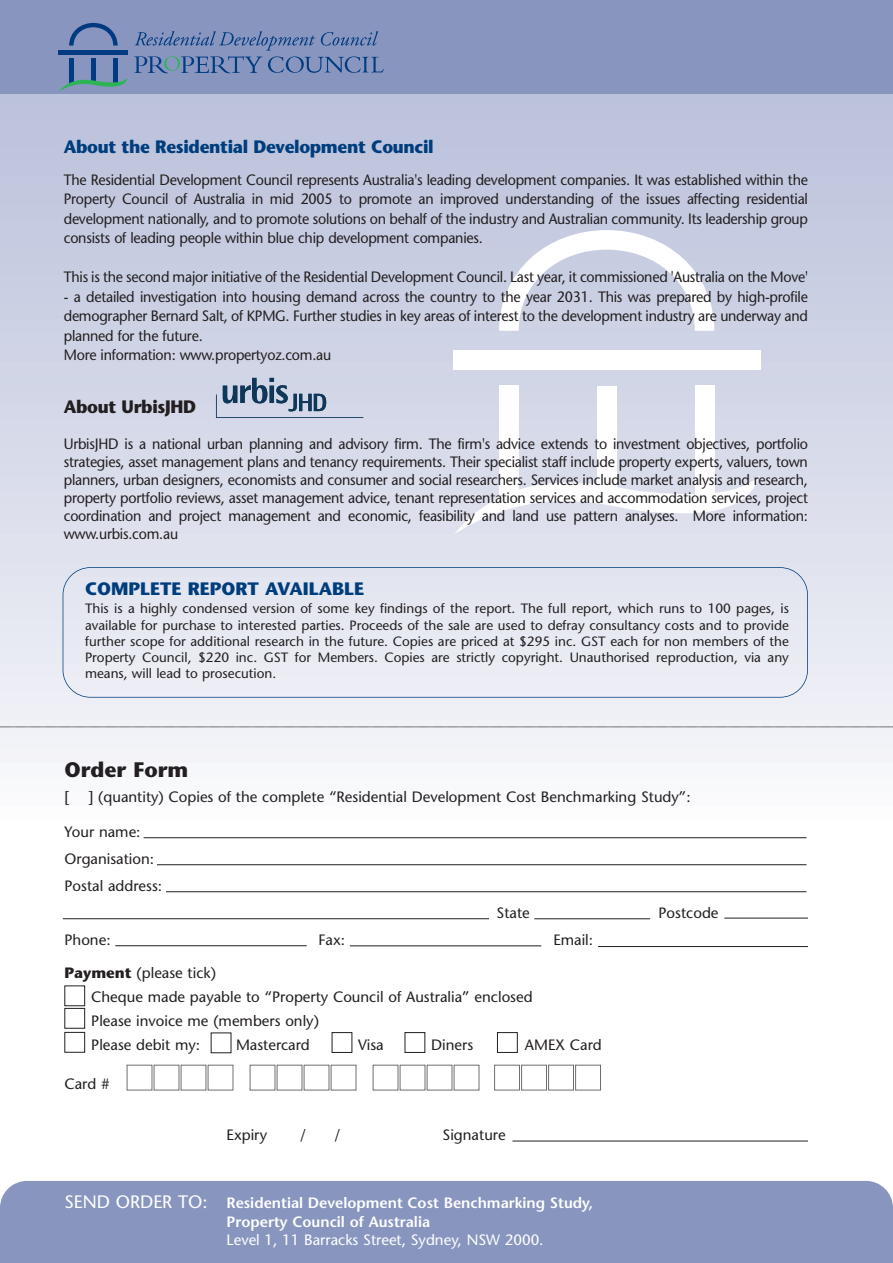
<style>
.page{position:relative;width:893px;height:1263px;background:#fff}
.page>*{position:absolute;margin:0;border:0;box-sizing:border-box;transform-origin:0 0}
.t1{font:700 21px "Stone Sans";color:#231f20}
.t2{font:700 18px "Stone Sans";letter-spacing:-.02em;color:#003d7d;scale:.95 1}
.t3{font:700 18px "Stone Sans";color:#003d7d}
.t4{font:700 18px "Stone Sans";letter-spacing:-.02em;color:#231f20;scale:.95 1}
.t5{font:15px/19.5px "Stone Sans";letter-spacing:-.015em;color:#231f20;text-align:justify;scale:.95 1}
.t6{font:15px/24px "Stone Sans";letter-spacing:-.015em;color:#231f20}
.t7{font:600 15px/19.4px "Stone Sans";color:#fff;text-align:center}
.t8{font:15px "Stone Sans";color:#fff}
.t9{font:13.5px/16.2px "Stone Sans";color:#231f20;text-align:justify}
.s1{font-weight:700}
.s2{font-weight:400;font-size:18px}
</style>
<div class="page">
<div style="left:0;top:1181px;width:893px;height:82px;background:#8896bf"></div>
<div style="left:0;top:92px;width:893px;height:13px;background:#bbc2db"></div>
<div style="left:0;top:103px;width:893px;height:17px;background:#bcc3db"></div>
<div style="left:0;top:118px;width:893px;height:16px;background:#bdc4dc"></div>
<div style="left:0;top:132px;width:893px;height:16px;background:#bec4dd"></div>
<div style="left:0;top:146px;width:893px;height:17px;background:#bfc5dd"></div>
<div style="left:0;top:161px;width:893px;height:16px;background:#c0c6de"></div>
<div style="left:0;top:175px;width:893px;height:16px;background:#c2c8df"></div>
<div style="left:0;top:189px;width:893px;height:17px;background:#c3c8df"></div>
<div style="left:0;top:204px;width:893px;height:16px;background:#c3c9df"></div>
<div style="left:0;top:218px;width:893px;height:16px;background:#c5cbe1"></div>
<div style="left:0;top:232px;width:893px;height:17px;background:#c6cbe1"></div>
<div style="left:0;top:247px;width:893px;height:16px;background:#c7cce1"></div>
<div style="left:0;top:261px;width:893px;height:16px;background:#c8cee2"></div>
<div style="left:0;top:275px;width:893px;height:17px;background:#c9cfe3"></div>
<div style="left:0;top:289px;width:893px;height:17px;background:#cacfe3"></div>
<div style="left:0;top:304px;width:893px;height:16px;background:#cbd0e3"></div>
<div style="left:0;top:318px;width:893px;height:17px;background:#cdd2e5"></div>
<div style="left:0;top:332px;width:893px;height:17px;background:#ced3e5"></div>
<div style="left:0;top:347px;width:893px;height:16px;background:#cfd3e5"></div>
<div style="left:0;top:361px;width:893px;height:17px;background:#d1d5e6"></div>
<div style="left:0;top:375px;width:893px;height:17px;background:#d1d6e7"></div>
<div style="left:0;top:390px;width:893px;height:16px;background:#d2d6e7"></div>
<div style="left:0;top:404px;width:893px;height:17px;background:#d4d8e8"></div>
<div style="left:0;top:418px;width:893px;height:17px;background:#d5d9e9"></div>
<div style="left:0;top:433px;width:893px;height:16px;background:#d6dae9"></div>
<div style="left:0;top:447px;width:893px;height:16px;background:#d8dbea"></div>
<div style="left:0;top:461px;width:893px;height:17px;background:#d9dceb"></div>
<div style="left:0;top:476px;width:893px;height:16px;background:#daddeb"></div>
<div style="left:0;top:490px;width:893px;height:16px;background:#dcdeec"></div>
<div style="left:0;top:504px;width:893px;height:17px;background:#dddfec"></div>
<div style="left:0;top:519px;width:893px;height:16px;background:#dee0ed"></div>
<div style="left:0;top:533px;width:893px;height:16px;background:#e0e2ee"></div>
<div style="left:0;top:547px;width:893px;height:17px;background:#e0e3ee"></div>
<div style="left:0;top:562px;width:893px;height:16px;background:#e1e4ef"></div>
<div style="left:0;top:576px;width:893px;height:16px;background:#e3e6f0"></div>
<div style="left:0;top:590px;width:893px;height:17px;background:#e4e6f0"></div>
<div style="left:0;top:605px;width:893px;height:16px;background:#e5e7f1"></div>
<div style="left:0;top:619px;width:893px;height:16px;background:#e7e9f2"></div>
<div style="left:0;top:633px;width:893px;height:17px;background:#e8eaf3"></div>
<div style="left:0;top:647px;width:893px;height:17px;background:#e9ebf3"></div>
<div style="left:0;top:662px;width:893px;height:16px;background:#ebecf4"></div>
<div style="left:0;top:676px;width:893px;height:17px;background:#edeef5"></div>
<div style="left:0;top:690px;width:893px;height:17px;background:#eeeff6"></div>
<div style="left:0;top:705px;width:893px;height:16px;background:#eff0f6"></div>
<div style="left:0;top:719px;width:893px;height:17px;background:#f1f2f8"></div>
<div style="left:0;top:733px;width:893px;height:17px;background:#f2f3f8"></div>
<div style="left:0;top:748px;width:893px;height:16px;background:#f4f4f8"></div>
<div style="left:0;top:762px;width:893px;height:17px;background:#f6f7fb"></div>
<div style="left:0;top:776px;width:893px;height:17px;background:#f8f9fb"></div>
<div style="left:0;top:791px;width:893px;height:16px;background:#fafafc"></div>
<div style="left:453px;top:350px;width:307px;height:20px;background:#fff"></div>
<svg style="left:499px;top:230px;width:215px;height:101px"></svg>
<div style="left:597px;top:386px;width:19px;height:111px;background:#fff"></div>
<div style="left:499px;top:386px;width:20px;height:116px;background:#fff"></div>
<div style="left:695px;top:386px;width:19px;height:116px;background:#fff"></div>
<svg style="left:455px;top:476px;width:304px;height:57px"></svg>
<div style="left:0;top:0;width:893px;height:93px;background:#8896bf"></div>
<hr style="left:59px;top:50px;width:69px;height:4px;background:#003a80">
<svg style="left:69px;top:23px;width:49px;height:23px"></svg>
<div style="left:91px;top:58px;width:5px;height:25px;background:#003a80"></div>
<div style="left:69px;top:58px;width:5px;height:26px;background:#003a80"></div>
<div style="left:113px;top:58px;width:5px;height:26px;background:#003a80"></div>
<svg style="left:59px;top:78px;width:69px;height:13px"></svg>
<svg style="left:134px;top:31px;width:250px;height:42px"></svg>
<svg style="left:216px;top:378px;width:147px;height:40px"></svg>
<hr style="left:144px;top:837px;width:662px;height:1px;background:#231f20">
<hr style="left:157px;top:864px;width:649px;height:1px;background:#231f20">
<hr style="left:166px;top:891px;width:640px;height:1px;background:#231f20">
<hr style="left:63px;top:918px;width:426px;height:1px;background:#231f20">
<hr style="left:115px;top:945px;width:192px;height:1px;background:#231f20">
<hr style="left:512px;top:1141px;width:296px;height:1px;background:#231f20">
<hr style="left:350px;top:945px;width:191px;height:1px;background:#231f20">
<hr style="left:598px;top:946px;width:210px;height:1px;background:#231f20">
<hr style="left:534px;top:918px;width:116px;height:1px;background:#231f20">
<hr style="left:724px;top:918px;width:84px;height:1px;background:#231f20">
<div style="left:64px;top:985px;width:21px;height:21px;border:1px solid #231f20"></div>
<div style="left:64px;top:1008px;width:21px;height:21px;border:1px solid #231f20"></div>
<svg style="left:64px;top:1032px;width:454px;height:21px"></svg>
<svg style="left:126px;top:1064px;width:475px;height:27px"></svg>
<div style="left:63px;top:567px;width:745px;height:131px;border:2px solid #003d7d;border-radius:28px"></div>
<svg style="left:0;top:727px;width:893px;height:1px"></svg>
<p class="t2" style="left:64px;top:140px;width:391px">About the Residential Development Council</p>
<p class="t5" style="left:64px;top:171px;width:785px">The Residential Development Council represents Australia's leading development companies. It was established within the Property Council of Australia in mid 2005 to promote an improved understanding of the issues affecting residential development nationally, and to promote solutions on behalf of the industry and Australian community. Its leadership group consists of leading people within blue chip development companies.</p>
<p class="t5" style="left:64px;top:269px;width:785px">This is the second major initiative of the Residential Development Council. Last year, it commissioned 'Australia on the Move'</p>
<p class="t5" style="left:64px;top:288px;width:785px;text-align:left">- a detailed investigation into housing demand across the country to the year 2031. This was prepared by high-profile demographer Bernard Salt, of KPMG. Further studies in key areas of interest to the development industry are underway and planned for the future.<br>More information: www.propertyoz.com.au</p>
<p class="t4" style="left:64px;top:399px;width:141px">About UrbisJHD</p>
<p class="t5" style="left:64px;top:436px;width:785px;line-height:18px">UrbisJHD is a national urban planning and advisory firm. The firm's advice extends to investment objectives, portfolio strategies, asset management plans and tenancy requirements. Their specialist staff include property experts, valuers, town planners, urban designers, economists and consumer and social researchers. Services include market analysis and research, property portfolio reviews, asset management advice, tenant representation services and accommodation services, project coordination and project management and economic, feasibility and land use pattern analyses. More information: www.urbis.com.au</p>
<p class="t3" style="left:85px;top:582px;width:281px">COMPLETE REPORT AVAILABLE</p>
<p class="t9" style="left:85px;top:602px;width:705px">This is a highly condensed version of some key findings of the report. The full report, which runs to 100 pages, is available for purchase to interested parties. Proceeds of the sale are used to defray consultancy costs and to provide further scope for additional research in the future. Copies are priced at $295 inc. GST each for non members of the Property Council, $220 inc. GST for Members. Copies are strictly copyright. Unauthorised reproduction, via any means, will lead to prosecution.</p>
<h1 class="t1" style="left:65px;top:762px;width:125px">Order Form</h1>
<p class="t6" style="left:65px;top:787px;width:6px">[</p>
<p class="t6" style="left:88px;top:787px;width:604px">] (quantity) Copies of the complete “Residential Development Cost Benchmarking Study”:</p>
<p class="t6" style="left:65px;top:820px;width:99px;line-height:27px">Your name:<br>Organisation:<br>Postal address:</p>
<p class="t6" style="left:497px;top:902px;width:35px">State</p>
<p class="t6" style="left:659px;top:902px;width:61px">Postcode</p>
<p class="t6" style="left:65px;top:929px;width:48px">Phone:</p>
<p class="t6" style="left:318px;top:929px;width:28px">Fax:</p>
<p class="t6" style="left:553px;top:929px;width:41px">Email:</p>
<p class="t6" style="left:91px;top:962px;width:443px;text-indent:-27px"><span class="s1">Payment</span> (please tick)<br>Cheque made payable to “Property Council of Australia” enclosed Please invoice me (members only)<br>Please debit my:</p>
<p class="t6" style="left:236px;top:1034px;width:75px">Mastercard</p>
<p class="t6" style="left:358px;top:1034px;width:27px">Visa</p>
<p class="t6" style="left:431px;top:1034px;width:44px">Diners</p>
<p class="t6" style="left:525px;top:1034px;width:78px">AMEX Card</p>
<p class="t6" style="left:65px;top:1073px;width:47px">Card #</p>
<p class="t6" style="left:227px;top:1124px;width:42px">Expiry</p>
<p class="t6" style="left:300px;top:1124px;width:7px">/</p>
<p class="t6" style="left:334px;top:1124px;width:7px">/</p>
<p class="t6" style="left:443px;top:1124px;width:65px">Signature</p>
<p class="t7" style="left:65px;top:1195px;width:530px"><span class="s2">SEND ORDER TO:</span> Residential Development Cost Benchmarking Study,<br>Property Council of Australia</p>
<p class="t8" style="left:227px;top:1234px;width:319px">Level 1, 11 Barracks Street, Sydney, NSW 2000.</p>
</div>
